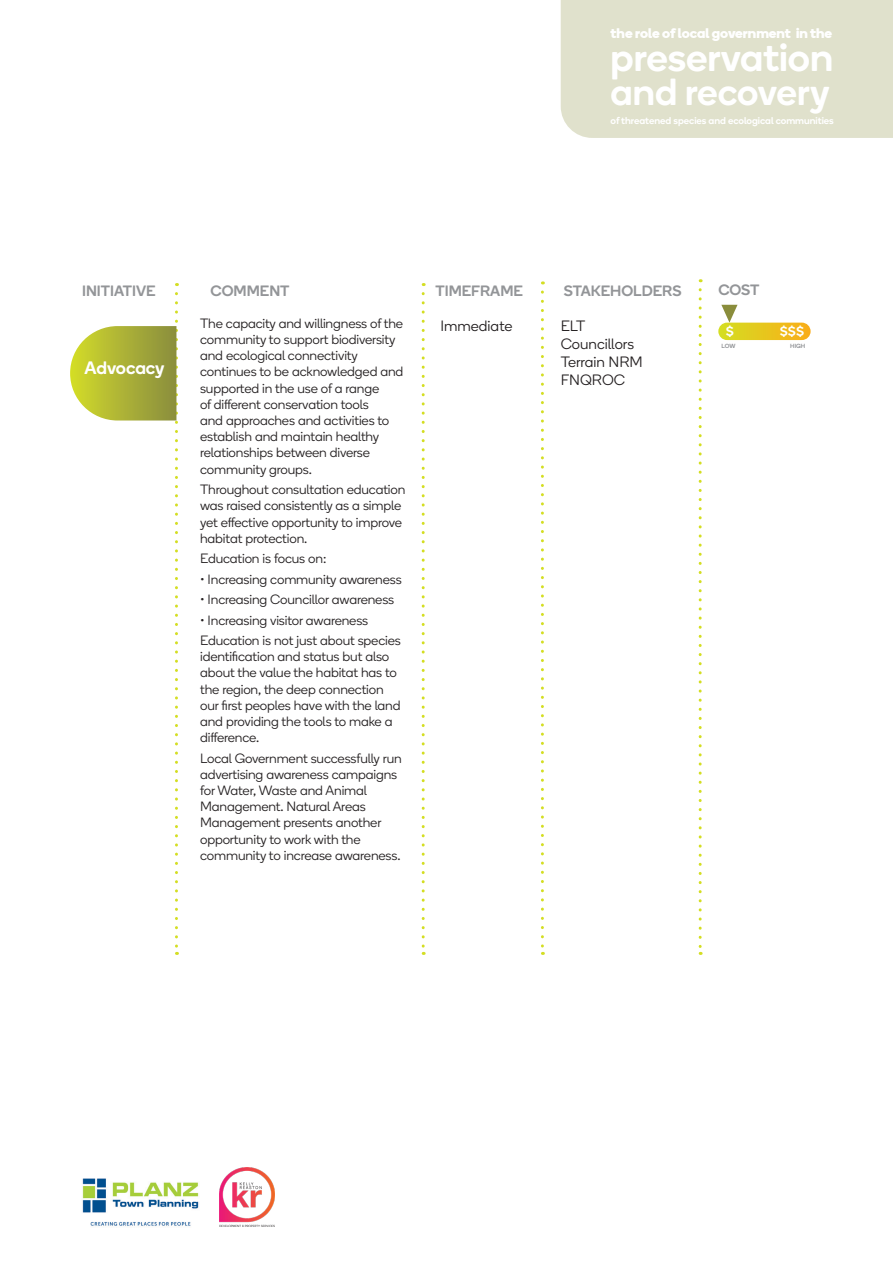
<style>
.page{position:relative;width:893px;height:1263px;background:#fff}
.page>*{position:absolute;margin:0;border:0;box-sizing:border-box;transform-origin:0 0}
.t1{font:500 39.3px "Fresh Sans";color:#fff}
.t2{font:500 37.8px "Fresh Sans";color:#fff}
.t3{font:500 18px "Fresh Sans";letter-spacing:-.005em;color:#fff}
.t4{font:500 15px "Fresh Sans";color:#939598}
.t5{font:15px "Fresh Sans";color:#231f20}
.t6{font:700 13.95px "Fresh Sans";color:#fff}
.t7{font:500 13.65px "Fresh Sans";color:#fff}
.t8{font:13.5px/16.2px "Fresh Sans";letter-spacing:-.01em;color:#231f20}
.t9{font:500 9.9px "Fresh Sans";color:#fff}
.t10{font:500 6px "Fresh Sans";color:#939598}
</style>
<div class="page">
<svg style="left:70px;top:294px;width:108px;height:661px"></svg>
<svg style="left:422px;top:294px;width:3px;height:661px"></svg>
<svg style="left:541px;top:292px;width:3px;height:663px"></svg>
<svg style="left:699px;top:290px;width:3px;height:665px"></svg>
<div style="left:718px;top:323px;width:93px;height:17px;background:linear-gradient(to right,#d5de24,#faae1a);border-radius:9px"></div>
<svg style="left:721px;top:305px;width:16px;height:18px"></svg>
<div style="left:561px;top:0;width:332px;height:138px;background:#e0e1cc"></div>
<img style="left:220px;top:1167px;width:54px;height:60px">
<img style="left:82px;top:1178px;width:117px;height:48px">
<p class="t6" style="left:611px;top:23px;width:223px">the role of local government in the</p>
<p class="t1" style="left:611px;top:31px;width:224px">preservation</p>
<p class="t2" style="left:611px;top:66px;width:221px">and recovery</p>
<p class="t9" style="left:611px;top:114px;width:225px">of threatened species and ecological communities</p>
<p class="t4" style="left:82px;top:281px;width:75px">INITIATIVE</p>
<p class="t4" style="left:211px;top:281px;width:80px">COMMENT</p>
<p class="t4" style="left:435px;top:281px;width:89px">TIMEFRAME</p>
<p class="t5" style="left:440px;top:317px;width:74px">Immediate</p>
<p class="t8" style="left:200px;top:315px;width:205px">The capacity and willingness of the community to support biodiversity and ecological connectivity continues to be acknowledged and supported in the use of a range<br>of different conservation tools<br>and approaches and activities to establish and maintain healthy relationships between diverse community groups.</p>
<p class="t8" style="left:200px;top:482px;width:207px">Throughout consultation education was raised consistently as a simple yet effective opportunity to improve habitat protection.</p>
<p class="t8" style="left:200px;top:551px;width:128px">Education is focus on:</p>
<p class="t8" style="left:200px;top:571px;width:203px">• Increasing community awareness</p>
<p class="t8" style="left:200px;top:592px;width:196px">• Increasing Councillor awareness</p>
<p class="t8" style="left:200px;top:612px;width:170px">• Increasing visitor awareness</p>
<p class="t8" style="left:200px;top:632px;width:202px">Education is not just about species identification and status but also about the value the habitat has to the region, the deep connection our first peoples have with the land and providing the tools to make a difference.</p>
<p class="t8" style="left:200px;top:750px;width:203px">Local Government successfully run advertising awareness campaigns for Water, Waste and Animal<br>Management. Natural Areas<br>Management presents another opportunity to work with the community to increase awareness.</p>
<p class="t3" style="left:84px;top:355px;width:81px">Advocacy</p>
<p class="t4" style="left:564px;top:281px;width:119px">STAKEHOLDERS</p>
<p class="t5" style="left:561px;top:316px;width:26px">ELT</p>
<p class="t5" style="left:561px;top:334px;width:75px">Councillors</p>
<p class="t5" style="left:561px;top:352px;width:84px">Terrain NRM</p>
<p class="t5" style="left:561px;top:370px;width:66px">FNQROC</p>
<p class="t4" style="left:718px;top:280px;width:43px">COST</p>
<p class="t7" style="left:726px;top:322px;width:10px">$</p>
<p class="t7" style="left:780px;top:322px;width:26px">$$$</p>
<p class="t10" style="left:722px;top:342px;width:15px">LOW</p>
<p class="t10" style="left:790px;top:342px;width:17px">HIGH</p>
</div>
